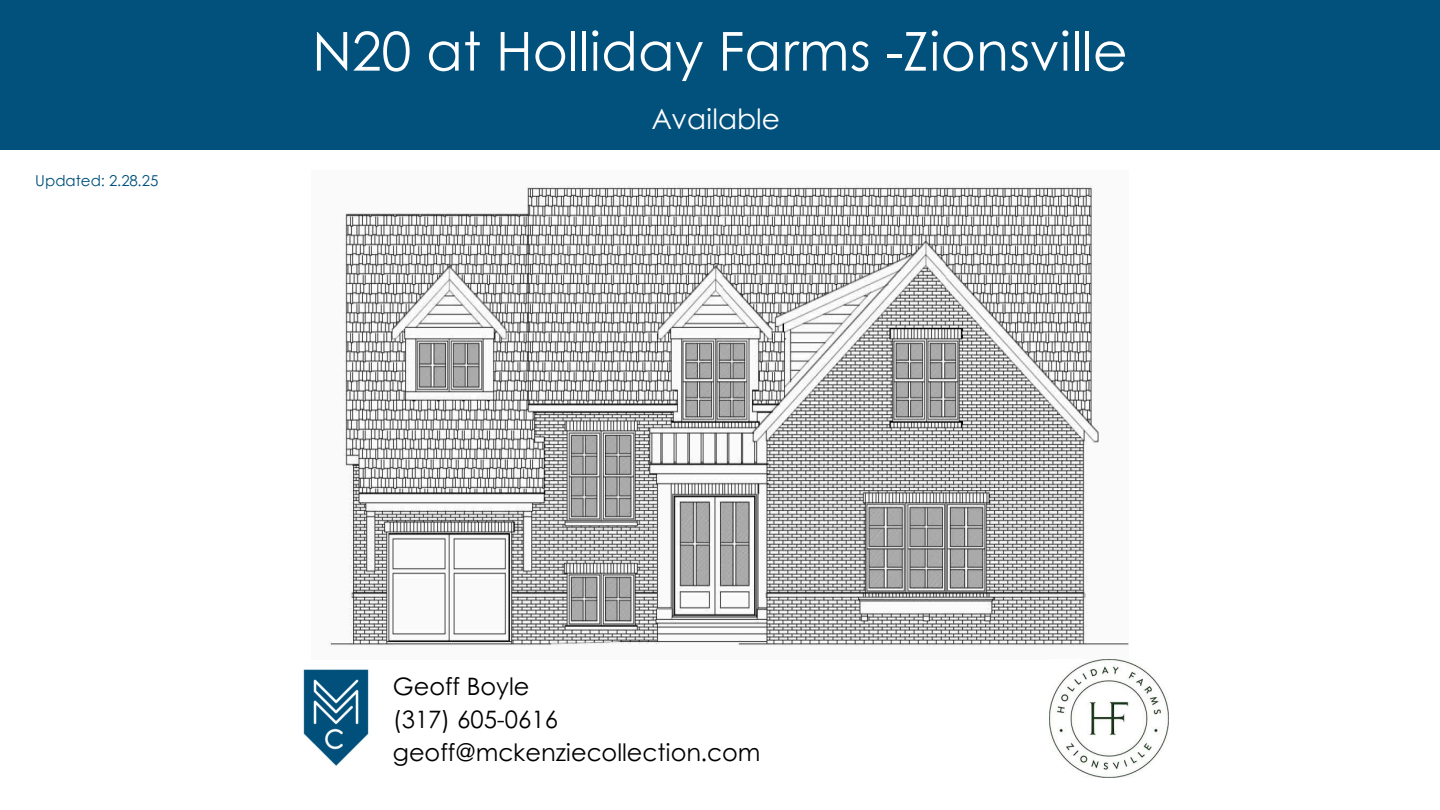
<style>
.page{position:relative;width:1440px;height:810px;background:#fff}
.page>*{position:absolute;margin:0;border:0;box-sizing:border-box;transform-origin:0 0}
.t1{font:53.7px "Century Gothic";color:#fff}
.t2{font:28px "Century Gothic";color:#fff}
.t3{font:24px/33px "Century Gothic";color:#000}
.t4{font:15px "Century Gothic";color:#01517c}
</style>
<div class="page">
<div style="left:0;top:0;width:1440px;height:149px;background:#01517c"></div>
<img style="left:329px;top:185px;width:799px;height:461px">
<img style="left:303px;top:670px;width:66px;height:96px">
<img style="left:1050px;top:659px;width:118px;height:119px">
<h2 class="t4" style="left:35px;top:169px;width:125px">Updated: 2.28.25</h2>
<h1 class="t1" style="left:312px;top:10px;width:817px">N20 at Holliday Farms -Zionsville</h1>
<p class="t2" style="left:652px;top:98px;width:129px">Available</p>
<p class="t3" style="left:393px;top:669px;width:369px">Geoff Boyle<br>(317) 605-0616 geoff@mckenziecollection.com</p>
</div>
